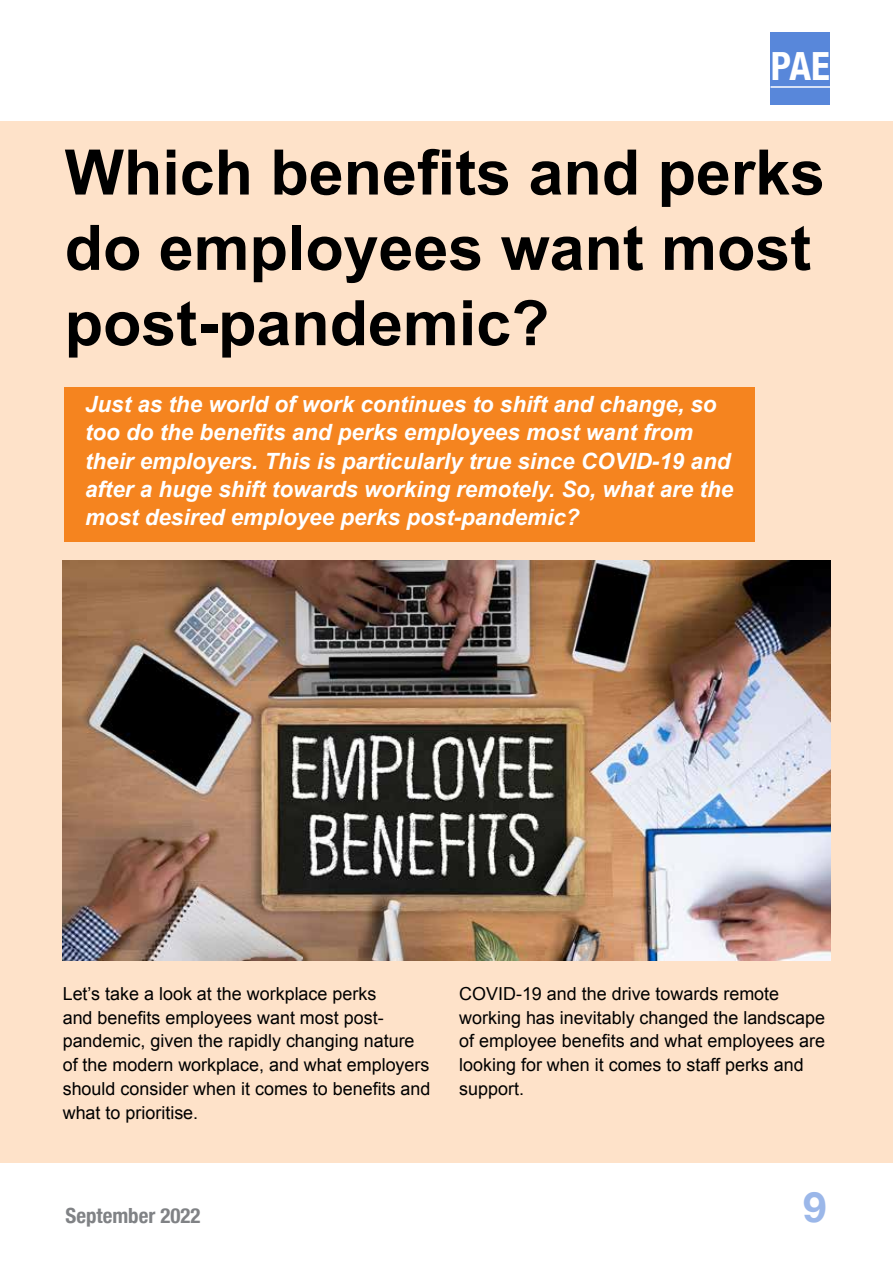
<style>
.page{position:relative;width:893px;height:1263px;background:#fff}
.page>*{position:absolute;margin:0;border:0;box-sizing:border-box;transform-origin:0 0}
.t1{font:700 62.7px/75.3px "Arial";color:#000}
.t2{font:700 41.85px "Helvetica Neue";color:#9bb7e9}
.t3{font:700 condensed 38.85px "Helvetica Neue";color:#fff}
.t4{font:italic 700 22.35px/28.3px "Arial";color:#fff}
.t5{font:700 condensed 20.85px "Helvetica Neue";color:#808285}
.t6{font:18px/23.9px "Arial";color:#000}
</style>
<div class="page">
<div style="left:770px;top:32px;width:60px;height:72px;background:#5887da"></div>
<hr style="left:770px;top:86px;width:60px;height:2px;background:#fff">
<div style="left:0;top:121px;width:893px;height:1042px;background:#fee2c9"></div>
<img style="left:63px;top:560px;width:767px;height:400px">
<div style="left:64px;top:387px;width:691px;height:154px;background:#f5841f"></div>
<h3 class="t3" style="left:771px;top:34px;width:61px">PAE</h3>
<h1 class="t1" style="left:65px;top:137px;width:762px">Which benefits and perks do employees want most post-pandemic?</h1>
<p class="t4" style="left:85px;top:391px;width:650px">Just as the world of work continues to shift and change, so too do the benefits and perks employees most want from their employers. This is particularly true since COVID-19 and after a huge shift towards working remotely. So, what are the most desired employee perks post-pandemic?</p>
<p class="t6" style="left:63px;top:981px;width:369px">Let’s take a look at the workplace perks<br>and benefits employees want most post&shy;pandemic, given the rapidly changing nature of the modern workplace, and what employers should consider when it comes to benefits and what to prioritise.</p>
<p class="t6" style="left:459px;top:981px;width:367px">COVID-19 and the drive towards remote working has inevitably changed the landscape of employee benefits and what employees are looking for when it comes to staff perks and support.</p>
<p class="t5" style="left:65px;top:1198px;width:137px">September 2022</p>
<h2 class="t2" style="left:803px;top:1174px;width:25px">9</h2>
</div>
